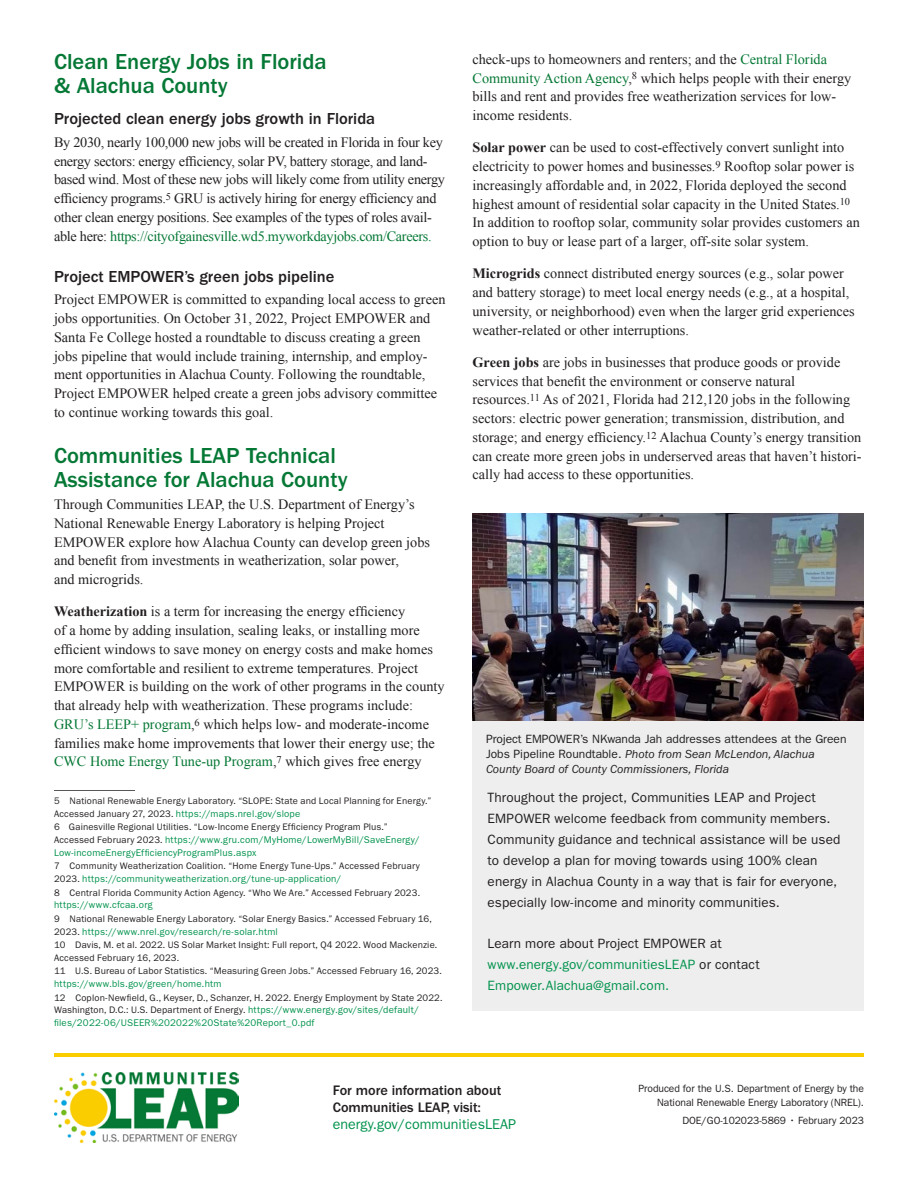
<style>
.page{position:relative;width:918px;height:1188px;background:#fff}
.page>*{position:absolute;margin:0;border:0;box-sizing:border-box;transform-origin:0 0}
.t1{font:500 22.5px/24px "ITC Franklin Gothic Std";color:#057835}
.t2{font:500 16.5px "ITC Franklin Gothic Std";color:#231f20}
.t3{font:14.25px/18.8px "Times New Roman";color:#231f20}
.t4{font:14.25px/18.8px "Times New Roman";letter-spacing:-.02em;color:#231f20}
.t5{font:500 14.25px/17.1px "ITC Franklin Gothic Std";letter-spacing:-.005em;color:#231f20}
.t6{font:14.25px "ITC Franklin Gothic Std";color:#02934d}
.t7{font:13.5px/21px "ITC Franklin Gothic Std";letter-spacing:.01em;color:#231f20}
.t8{font:13.5px/21px "ITC Franklin Gothic Std";letter-spacing:.01em;color:#02934d}
.t9{font:12px/15px "ITC Franklin Gothic Std";color:#231f20}
.t10{font:10.5px/14.2px "ITC Franklin Gothic Std";letter-spacing:-.005em;color:#231f20;text-align:right}
.t11{font:9.75px/13.2px "Franklin Gothic URW Boo";letter-spacing:.015em;color:#231f20}
.t12{font:9.75px "ITC Franklin Gothic Std";letter-spacing:.02em;color:#02934d}
.s1{color:#057835}
.s2{font-weight:700}
.s3{font-family:"ITC Franklin Gothic Std";color:#02934d}
.s4{font-style:italic}
.s5{color:#231f20}
</style>
<div class="page">
<hr style="left:54px;top:1054px;width:810px;height:3px;background:#facd00">
<img style="left:54px;top:1073px;width:184px;height:70px">
<div style="left:472px;top:757px;width:392px;height:253px;background:#eee"></div>
<div style="left:472px;top:721px;width:392px;height:65px;background:#eee"></div>
<hr style="left:54px;top:790px;width:81px;height:1px;background:#57585a">
<img style="left:472px;top:513px;width:392px;height:207px">
<h3 class="t1" style="left:54px;top:50px;width:274px">Clean Energy Jobs in Florida &amp; Alachua County</h3>
<p class="t2" style="left:54px;top:110px;width:323px">Projected clean energy jobs growth in Florida</p>
<p class="t4" style="left:54px;top:133px;width:390px">By 2030, nearly 100,000 new jobs will be created in Florida in four key</p>
<p class="t4" style="left:54px;top:151px;width:375px">energy sectors: energy efficiency, solar PV, battery storage, and land-</p>
<p class="t4" style="left:54px;top:170px;width:393px">based wind. Most of these new jobs will likely come from utility energy</p>
<p class="t4" style="left:54px;top:189px;width:384px">efficiency programs.<sup>5</sup> GRU is actively hiring for energy efficiency and</p>
<p class="t4" style="left:54px;top:208px;width:379px">other clean energy positions. See examples of the types of roles avail&shy;able here: <span class="s1">https://cityofgainesville.wd5.myworkdayjobs.com/Careers.</span></p>
<p class="t2" style="left:54px;top:267px;width:282px">Project EMPOWER’s green jobs pipeline</p>
<p class="t3" style="left:54px;top:290px;width:393px">Project EMPOWER is committed to expanding local access to green jobs opportunities. On October 31, 2022, Project EMPOWER and Santa Fe College hosted a roundtable to discuss creating a green jobs pipeline that would include training, internship, and employ&shy;ment opportunities in Alachua County. Following the roundtable, Project EMPOWER helped create a green jobs advisory committee to continue working towards this goal.</p>
<h3 class="t1" style="left:54px;top:444px;width:295px">Communities LEAP Technical<br>Assistance for Alachua County</h3>
<p class="t3" style="left:54px;top:495px;width:377px">Through Communities LEAP, the U.S. Department of Energy’s<br>National Renewable Energy Laboratory is helping Project<br>EMPOWER explore how Alachua County can develop green jobs</p>
<p class="t3" style="left:54px;top:551px;width:346px">and benefit from investments in weatherization, solar power,</p>
<p class="t3" style="left:54px;top:570px;width:91px">and microgrids.</p>
<p class="t3" style="left:54px;top:602px;width:353px"><span class="s2">Weatherization</span> is a term for increasing the energy efficiency</p>
<p class="t3" style="left:54px;top:621px;width:367px">of a home by adding insulation, sealing leaks, or installing more</p>
<p class="t3" style="left:54px;top:640px;width:380px">efficient windows to save money on energy costs and make homes</p>
<p class="t3" style="left:54px;top:658px;width:392px">more comfortable and resilient to extreme temperatures. Project EMPOWER is building on the work of other programs in the county that already help with weatherization. These programs include:<br><span class="s1">GRU’s LEEP+ program</span>,<sup>6</sup> which helps low- and moderate-income families make home improvements that lower their energy use; the <span class="s1">CWC Home Energy Tune-up Program</span>,<sup>7</sup> which gives free energy</p>
<p class="t11" style="left:54px;top:794px;width:379px">5 National Renewable Energy Laboratory. “SLOPE: State and Local Planning for Energy.” Accessed January 27, 2023. <span class="s3">https://maps.nrel.gov/slope<br></span>6 Gainesville Regional Utilities. “Low-Income Energy Effciency Program Plus.”<br>Accessed February 2023. <span class="s3">https://www.gru.com/MyHome/LowerMyBill/SaveEnergy/ Low-incomeEnergyEffciencyProgramPlus.aspx</span></p>
<p class="t11" style="left:54px;top:859px;width:368px">7 Community Weatherization Coalition. “Home Energy Tune-Ups.” Accessed February<br>2023. <span class="s3">https://communityweatherization.org/tune-up-application/<br></span>8 Central Florida Community Action Agency. “Who We Are.” Accessed February 2023.</p>
<p class="t12" style="left:54px;top:899px;width:100px">https://www.cfcaa.org</p>
<p class="t11" style="left:54px;top:912px;width:389px">9 National Renewable Energy Laboratory. “Solar Energy Basics.” Accessed February 16, 2023. <span class="s3">https://www.nrel.gov/research/re-solar.html<br></span>10 Davis, M. et al. 2022. US Solar Market Insight: Full report, Q4 2022. Wood Mackenzie.<br>Accessed February 16, 2023.<br>11 U.S. Bureau of Labor Statistics. “Measuring Green Jobs.” Accessed February 16, 2023.</p>
<p class="t12" style="left:54px;top:978px;width:169px">https://www.bls.gov/green/home.htm</p>
<p class="t11" style="left:54px;top:991px;width:390px;line-height:12.8px">12 Coplon-Newfeld, G., Keyser, D., Schanzer, H. 2022. Energy Employment by State 2022.<br>Washington, D.C.: U.S. Department of Energy. <span class="s3">https://www.energy.gov/sites/default/ fles/2022-06/USEER%202022%20State%20Report_0.pdf</span></p>
<p class="t3" style="left:473px;top:50px;width:380px">check-ups to homeowners and renters; and the <span class="s1">Central Florida Community Action Agency</span>,<sup>8</sup> which helps people with their energy bills and rent and provides free weatherization services for low&shy;income residents.</p>
<p class="t3" style="left:473px;top:138px;width:389px"><span class="s2">Solar power</span> can be used to cost-effectively convert sunlight into electricity to power homes and businesses.<sup>9</sup> Rooftop solar power is increasingly affordable and, in 2022, Florida deployed the second highest amount of residential solar capacity in the United States.<sup>10<br></sup>In addition to rooftop solar, community solar provides customers an option to buy or lease part of a larger, off-site solar system.</p>
<p class="t3" style="left:473px;top:264px;width:384px"><span class="s2">Microgrids</span> connect distributed energy sources (e.g., solar power and battery storage) to meet local energy needs (e.g., at a hospital, university, or neighborhood) even when the larger grid experiences weather-related or other interruptions.</p>
<p class="t3" style="left:473px;top:353px;width:369px"><span class="s2">Green jobs</span> are jobs in businesses that produce goods or provide</p>
<p class="t3" style="left:473px;top:371px;width:324px">services that benefit the environment or conserve natural</p>
<p class="t3" style="left:473px;top:390px;width:391px">resources.<sup>11</sup> As of 2021, Florida had 212,120 jobs in the following sectors: electric power generation; transmission, distribution, and storage; and energy efficiency.<sup>12</sup> Alachua County’s energy transition can create more green jobs in underserved areas that haven’t histori&shy;cally had access to these opportunities.</p>
<p class="t9" style="left:486px;top:731px;width:362px">Project EMPOWER’s NKwanda Jah addresses attendees at the Green<br>Jobs Pipeline Roundtable. <span class="s4">Photo from Sean McLendon, Alachua<br>County Board of County Commissioners, Florida</span></p>
<p class="t7" style="left:488px;top:787px;width:354px">Throughout the project, Communities LEAP and Project EMPOWER welcome feedback from community members.<br>Community guidance and technical assistance will be used to develop a plan for moving towards using 100% clean energy in Alachua County in a way that is fair for everyone, especially low-income and minority communities.</p>
<p class="t8" style="left:488px;top:933px;width:274px"><span class="s5">Learn more about Project EMPOWER at </span>www.energy.gov/communitiesLEAP <span class="s5">or contact<br></span>Empower.Alachua@gmail.com.</p>
<p class="t5" style="left:333px;top:1081px;width:170px">For more information about<br>Communities LEAP, visit:</p>
<p class="t6" style="left:333px;top:1116px;width:185px">energy.gov/communitiesLEAP</p>
<p class="t10" style="left:639px;top:1081px;width:227px">Produced for the U.S. Department of Energy by the<br>National Renewable Energy Laboratory (NREL).</p>
<p class="t10" style="left:682px;top:1113px;width:183px">DOE/GO-102023-5869 • February 2023</p>
</div>
